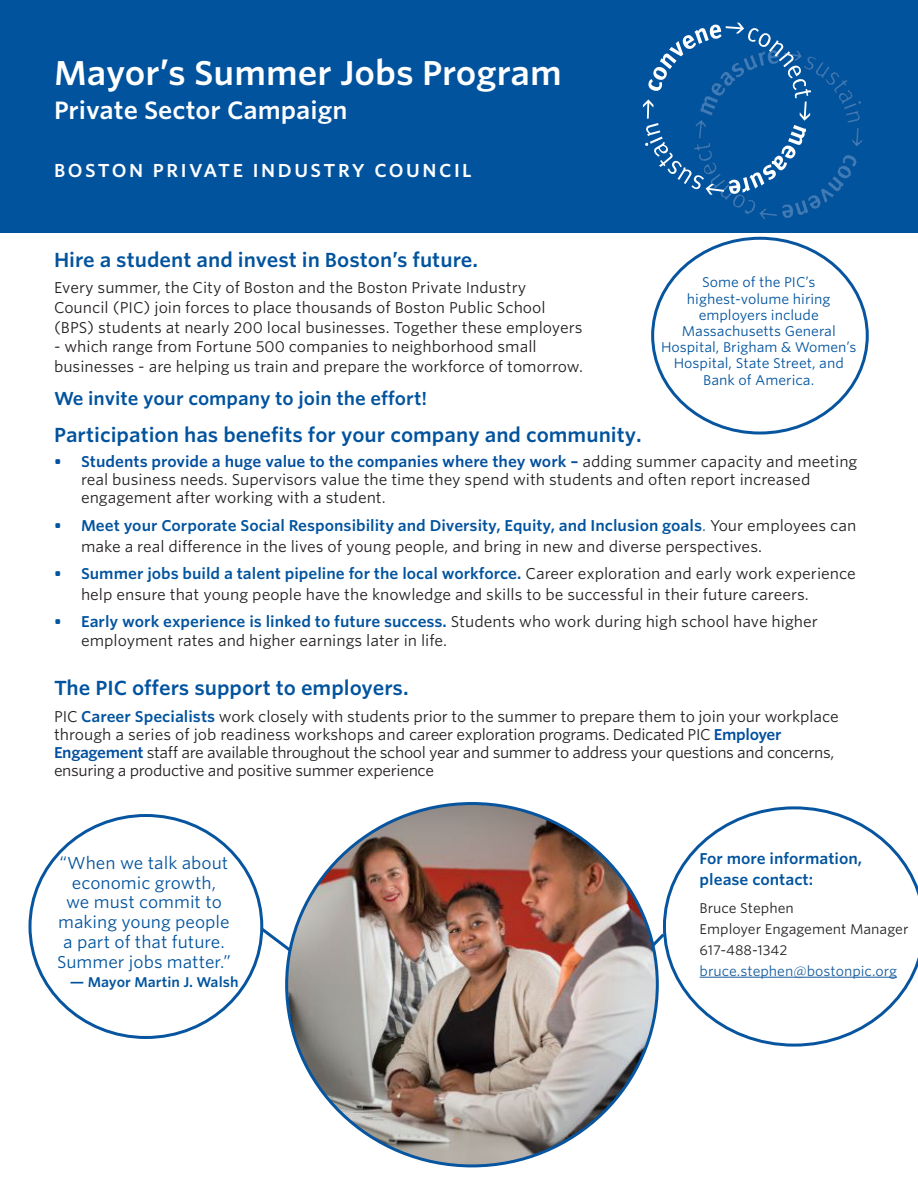
<style>
.page{position:relative;width:918px;height:1188px;background:#fff}
.page>*{position:absolute;margin:0;border:0;box-sizing:border-box;transform-origin:0 0}
.t1{font:600 33px "Whitney S Sm";color:#fff}
.t2{font:600 24px "Whitney S Sm";color:#fff}
.t3{font:600 19.5px "Whitney S Sm";color:#01539e}
.t4{font:600 18px "Whitney S Sm";color:#01539e}
.t5{font:600 18px "Whitney S Sm";letter-spacing:.14em;color:#fff}
.t6{font:16.5px/19.8px "Whitney S Sm";color:#01539e;text-align:center}
.t7{font:15px/19.8px "Whitney S Sm";color:#231f20}
.t8{font:15px/18px "Whitney S Sm";letter-spacing:-.025em;color:#231f20}
.Subhead{font:600 15px/21px "Whitney S Sm";color:#01539e}
.t9{font:13.5px/16.2px "Whitney S Sm";color:#01539e;text-align:center}
.Subhead-2{font:13.5px/21px "Whitney S Sm";color:#231f20}
.Subhead-3{font:13.5px "Whitney S Sm";color:#175d9e}
.t10{font:600 13.5px "Whitney S Sm";color:#01539e}
.s1{font-weight:600;color:#014f9e}
.s2{font-weight:600;color:#01539e}
.s3{color:#01539e}
</style>
<div class="page">
<svg style="left:257px;top:925px;width:30px;height:45px"></svg>
<svg style="left:657px;top:933px;width:6px;height:38px"></svg>
<div style="left:0;top:0;width:918px;height:232px;background:#01539e"></div>
<svg style="left:663px;top:806px;width:255px;height:241px"></svg>
<img style="left:287px;top:804px;width:370px;height:362px">
<hr style="left:700px;top:977px;width:197px;height:1px;background:#175d9e">
<img style="left:670px;top:72px;width:218px;height:173px">
<svg style="left:642px;top:22px;width:192px;height:197px"></svg>
<p class="t1" style="left:54px;top:50px;width:509px">Mayor’s Summer Jobs Program</p>
<p class="t2" style="left:54px;top:94px;width:295px">Private Sector Campaign</p>
<p class="t5" style="left:54px;top:158px;width:419px">BOSTON PRIVATE INDUSTRY COUNCIL</p>
<p class="t3" style="left:54px;top:246px;width:426px">Hire a student and invest in Boston’s future.</p>
<p class="t7" style="left:54px;top:277px;width:530px">Every summer, the City of Boston and the Boston Private Industry<br>Council (PIC) join forces to place thousands of Boston Public School (BPS) students at nearly 200 local businesses. Together these employers</p>
<p class="t7" style="left:54px;top:337px;width:531px">- which range from Fortune 500 companies to neighborhood small businesses - are helping us train and prepare the workforce of tomorrow.</p>
<p class="t4" style="left:54px;top:385px;width:375px">We invite your company to join the effort!</p>
<p class="t9" style="left:661px;top:274px;width:197px">Some of the PIC’s highest-volume hiring employers include<br>Massachusetts General<br>Hospital, Brigham &amp; Women’s<br>Hospital, State Street, and<br>Bank of America.</p>
<p class="t3" style="left:54px;top:421px;width:589px">Participation has benefits for your company and community.</p>
<p class="t7" style="left:81px;top:452px;width:778px;line-height:18px;text-indent:-27px"><span class="s1">• Students provide a huge value to the companies where they work –</span> adding summer capacity and meeting real business needs. Supervisors value the time they spend with students and often report increased engagement after working with a student.</p>
<p class="t7" style="left:81px;top:514px;width:777px;line-height:21px;text-indent:-27px"><span class="s2">• Meet your Corporate Social Responsibility and Diversity, Equity, and Inclusion goals</span><span class="s3">.</span> Your employees can make a real difference in the lives of young people, and bring in new and diverse perspectives.</p>
<p class="t7" style="left:81px;top:562px;width:776px;line-height:21px;text-indent:-27px"><span class="s2">• Summer jobs build a talent pipeline for the local workforce.</span> Career exploration and early work experience help ensure that young people have the knowledge and skills to be successful in their future careers.</p>
<p class="t7" style="left:81px;top:611px;width:739px;text-indent:-27px"><span class="s2">• Early work experience is linked to future success.</span> Students who work during high school have higher employment rates and higher earnings later in life.</p>
<p class="t3" style="left:54px;top:674px;width:356px">The PIC offers support to employers.</p>
<p class="t8" style="left:54px;top:707px;width:786px">PIC <span class="s2">Career Specialists</span> work closely with students prior to the summer to prepare them to join your workplace through a series of job readiness workshops and career exploration programs. Dedicated PIC <span class="s1">Employer Engagement</span> staff are available throughout the school year and summer to address your questions and concerns, ensuring a productive and positive summer experience</p>
<p class="t6" style="left:57px;top:853px;width:175px">“When we talk about economic growth,<br>we must commit to making young people a part of that future.<br>Summer jobs matter.”</p>
<p class="t10" style="left:70px;top:973px;width:170px">— Mayor Martin J. Walsh</p>
<p class="Subhead" style="left:700px;top:848px;width:164px">For more information, please contact:</p>
<p class="Subhead-2" style="left:700px;top:898px;width:96px">Bruce Stephen</p>
<p class="Subhead-2" style="left:700px;top:919px;width:210px">Employer Engagement Manager<br>617-488-1342</p>
<p class="Subhead-3" style="left:700px;top:962px;width:199px">bruce.stephen@bostonpic.org</p>
</div>
